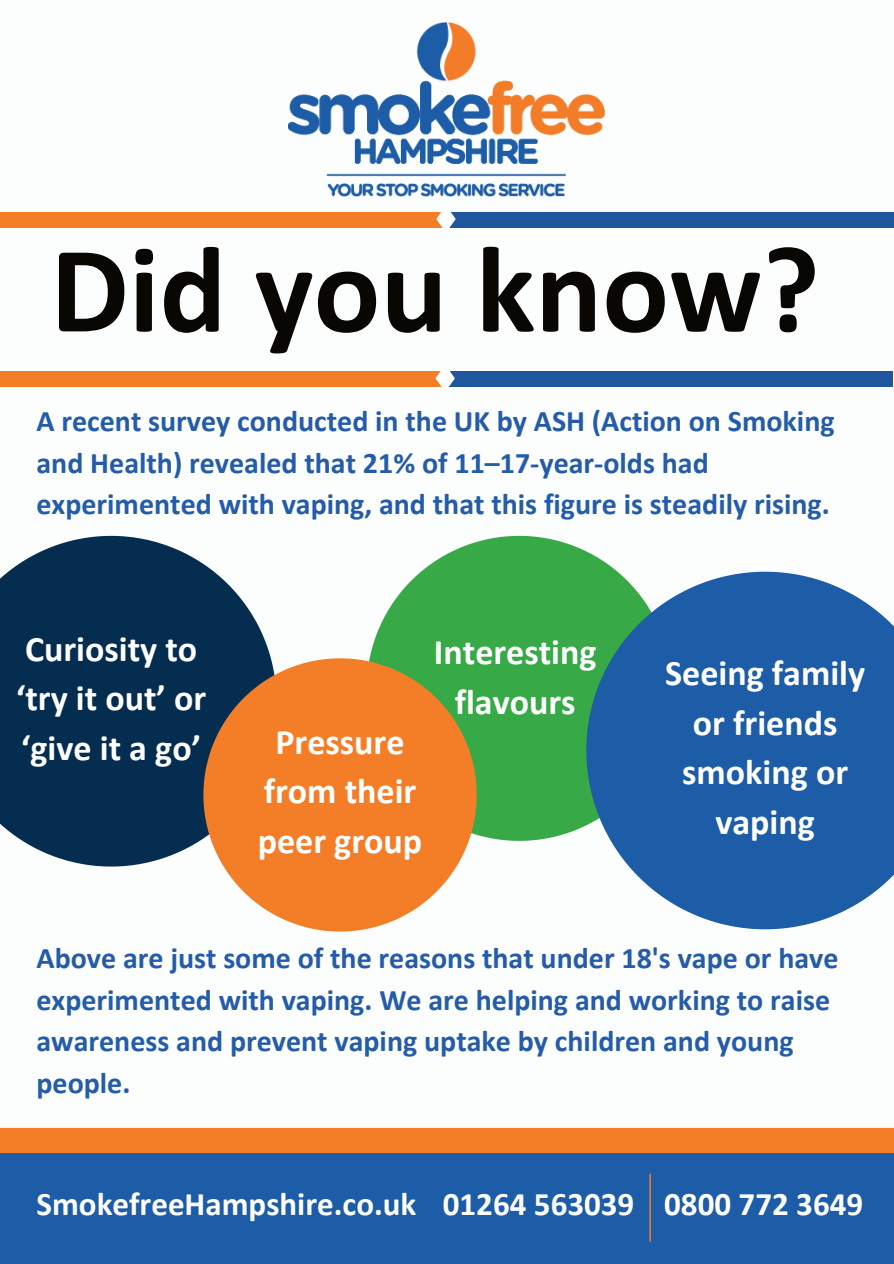
<style>
.page{position:relative;width:894px;height:1264px;background:#fff}
.page>*{position:absolute;margin:0;border:0;box-sizing:border-box;transform-origin:0 0}
.t1{font:700 124.5px "Calibri";color:#080704}
.t2{font:700 36px/49.5px "Calibri";color:#fff;text-align:center}
.t3{font:700 33px "Calibri";color:#fff}
.t4{font:700 30px/41.7px "Calibri";color:#255ca9}
</style>
<div class="page">
<div style="left:0;top:212px;width:446px;height:16px;background:#f47d28"></div>
<div style="left:447px;top:212px;width:446px;height:16px;background:#20569e"></div>
<svg style="left:436px;top:212px;width:19px;height:16px"></svg>
<img style="left:288px;top:23px;width:316px;height:173px">
<div style="left:0;top:371px;width:445px;height:16px;background:#f47d28"></div>
<div style="left:446px;top:371px;width:446px;height:16px;background:#20569e"></div>
<svg style="left:435px;top:371px;width:19px;height:16px"></svg>
<svg style="left:0;top:536px;width:271px;height:330px;background:#214564"></svg>
<svg style="left:369px;top:536px;width:248px;height:304px;background:#50b35d"></svg>
<svg style="left:203px;top:658px;width:273px;height:273px;background:#de8842"></svg>
<svg style="left:586px;top:571px;width:307px;height:358px;background:#3872ac"></svg>
<div style="left:0;top:1127px;width:893px;height:26px;background:#f47d28"></div>
<div style="left:654px;top:1132px;width:5px;height:65px;background:#f47d28"></div>
<div style="left:0;top:1153px;width:893px;height:110px;background:#1d5ca7"></div>
<svg style="left:649px;top:1173px;width:1px;height:68px"></svg>
<h1 class="t1" style="left:50px;top:202px;width:770px">Did you know?</h1>
<p class="t4" style="left:36px;top:400px;width:799px">A recent survey conducted in the UK by ASH (Action on Smoking and Health) revealed that 21% of 11–17-year-olds had experimented with vaping, and that this figure is steadily rising.</p>
<p class="t2" style="left:16px;top:623px;width:192px;text-align:left">Curiosity to ‘try it out’ or ‘give it a go’</p>
<p class="t2" style="left:434px;top:627px;width:164px">Interesting flavours</p>
<p class="t2" style="left:258px;top:716px;width:166px">Pressure from their peer group</p>
<p class="t2" style="left:665px;top:648px;width:201px">Seeing family or friends smoking or vaping</p>
<p class="t4" style="left:36px;top:936px;width:803px">Above are just some of the reasons that under 18's vape or have experimented with vaping. We are helping and working to raise awareness and prevent vaping uptake by children and young people.</p>
<p class="t3" style="left:36px;top:1180px;width:828px">SmokefreeHampshire.co.uk 01264 563039 0800 772 3649</p>
</div>
